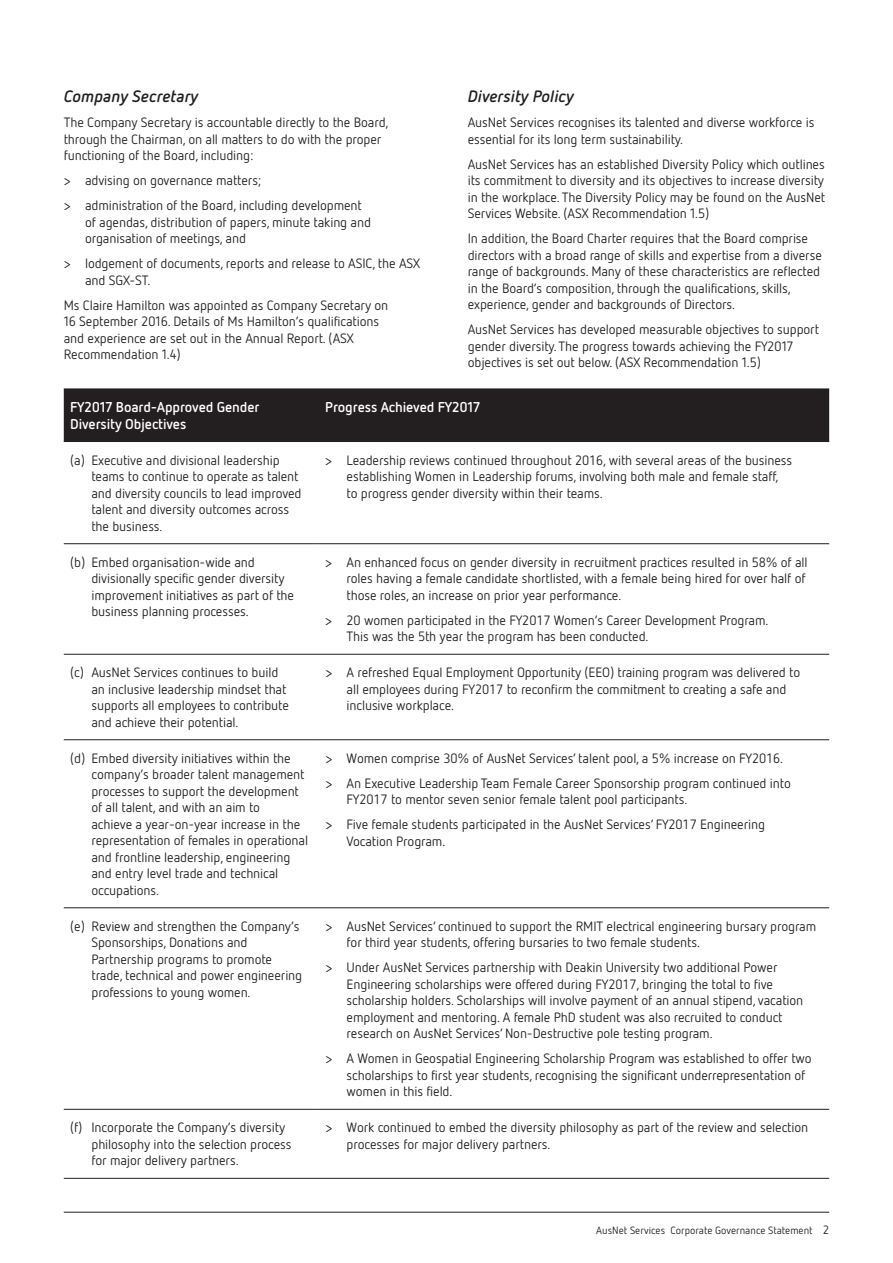
<style>
.page{position:relative;width:893px;height:1263px;background:#fff}
.page>*{position:absolute;margin:0;border:0;box-sizing:border-box;transform-origin:0 0}
.t1{font:italic 700 16.5px "Netto OT";color:#231f20}
.t2{font:700 14.25px/16.5px "Netto OT";letter-spacing:-.01em;color:#fff}
.t3{font:13.5px/16.5px "Netto OT";letter-spacing:-.01em;color:#231f20}
.t4{font:10.5px "Netto OT";color:#231f20}
.s1{font-size:12px}
</style>
<div class="page">
<hr style="left:64px;top:1212px;width:765px;height:1px;background:#231f20">
<div style="left:64px;top:388px;width:765px;height:53px;background:#231f20"></div>
<hr style="left:64px;top:441px;width:255px;height:1px;background:#231f20">
<hr style="left:319px;top:441px;width:510px;height:1px;background:#231f20">
<hr style="left:64px;top:739px;width:255px;height:1px;background:#231f20">
<hr style="left:319px;top:739px;width:510px;height:1px;background:#231f20">
<hr style="left:64px;top:1109px;width:255px;height:1px;background:#231f20">
<hr style="left:319px;top:1109px;width:510px;height:1px;background:#231f20">
<hr style="left:64px;top:1178px;width:255px;height:1px;background:#231f20">
<hr style="left:319px;top:1178px;width:510px;height:1px;background:#231f20">
<hr style="left:64px;top:543px;width:255px;height:1px;background:#231f20">
<hr style="left:64px;top:654px;width:255px;height:1px;background:#231f20">
<hr style="left:319px;top:543px;width:510px;height:1px;background:#231f20">
<hr style="left:319px;top:654px;width:510px;height:1px;background:#231f20">
<hr style="left:64px;top:907px;width:255px;height:1px;background:#231f20">
<hr style="left:319px;top:907px;width:510px;height:1px;background:#231f20">
<p class="t1" style="left:64px;top:86px;width:136px">Company Secretary</p>
<p class="t3" style="left:64px;top:114px;width:326px">The Company Secretary is accountable directly to the Board, through the Chairman, on all matters to do with the proper functioning of the Board, including:</p>
<p class="t3" style="left:64px;top:168px;width:300px;line-height:25px">&gt; advising on governance matters;<br>&gt; administration of the Board, including development</p>
<p class="t3" style="left:85px;top:213px;width:288px">of agendas, distribution of papers, minute taking and organisation of meetings, and</p>
<p class="t3" style="left:85px;top:255px;width:337px;text-indent:-21px">&gt; lodgement of documents, reports and release to ASIC, the ASX and SGX-ST.</p>
<p class="t3" style="left:64px;top:296px;width:326px">Ms Claire Hamilton was appointed as Company Secretary on 16 September 2016. Details of Ms Hamilton’s qualifications and experience are set out in the Annual Report. (ASX Recommendation 1.4)</p>
<p class="t1" style="left:468px;top:86px;width:107px">Diversity Policy</p>
<p class="t3" style="left:468px;top:114px;width:348px">AusNet Services recognises its talented and diverse workforce is essential for its long term sustainability.</p>
<p class="t3" style="left:468px;top:155px;width:359px;text-align:justify">AusNet Services has an established Diversity Policy which outlines its commitment to diversity and its objectives to increase diversity in the workplace. The Diversity Policy may be found on the AusNet Services Website. (ASX Recommendation 1.5)</p>
<p class="t3" style="left:468px;top:230px;width:356px">In addition, the Board Charter requires that the Board comprise directors with a broad range of skills and expertise from a diverse range of backgrounds. Many of these characteristics are reflected in the Board’s composition, through the qualifications, skills, experience, gender and backgrounds of Directors.</p>
<p class="t3" style="left:468px;top:321px;width:353px">AusNet Services has developed measurable objectives to support gender diversity. The progress towards achieving the FY2017 objectives is set out below. (ASX Recommendation 1.5)</p>
<p class="t2" style="left:70px;top:399px;width:191px">FY2017 Board-Approved Gender<br>Diversity Objectives</p>
<p class="t2" style="left:325px;top:399px;width:156px">Progress Achieved FY2017</p>
<p class="t3" style="left:91px;top:452px;width:212px;text-indent:-21px">(a) Executive and divisional leadership teams to continue to operate as talent and diversity councils to lead improved talent and diversity outcomes across the business.</p>
<p class="t3" style="left:347px;top:452px;width:447px;text-indent:-21px">&gt; Leadership reviews continued throughout 2016, with several areas of the business establishing Women in Leadership forums, involving both male and female staff, to progress gender diversity within their teams.</p>
<p class="t3" style="left:91px;top:554px;width:204px;text-indent:-21px">(b) Embed organisation-wide and divisionally specific gender diversity improvement initiatives as part of the business planning processes.</p>
<p class="t3" style="left:347px;top:554px;width:463px;text-indent:-21px">&gt; An enhanced focus on gender diversity in recruitment practices resulted in 58% of all roles having a female candidate shortlisted, with a female being hired for over half of those roles, an increase on prior year performance.</p>
<p class="t3" style="left:347px;top:612px;width:423px;text-indent:-21px">&gt; 20 women participated in the FY2017 Women’s Career Development Program.<br>This was the 5th year the program has been conducted.</p>
<p class="t3" style="left:91px;top:664px;width:199px;text-indent:-21px">(c) AusNet Services continues to build an inclusive leadership mindset that supports all employees to contribute and achieve their potential.</p>
<p class="t3" style="left:347px;top:664px;width:455px;text-indent:-21px">&gt; A refreshed Equal Employment Opportunity (EEO) training program was delivered to all employees during FY2017 to reconfirm the commitment to creating a safe and inclusive workplace.</p>
<p class="t3" style="left:91px;top:750px;width:218px;text-indent:-21px">(d) Embed diversity initiatives within the company’s broader talent management processes to support the development of all talent, and with an aim to<br>achieve a year-on-year increase in the representation of females in operational and frontline leadership, engineering and entry level trade and technical occupations.</p>
<p class="t3" style="left:325px;top:745px;width:467px;line-height:25px">&gt; Women comprise 30% of AusNet Services’ talent pool, a 5% increase on FY2016. &gt; An Executive Leadership Team Female Career Sponsorship program continued into</p>
<p class="t3" style="left:325px;top:787px;width:441px;line-height:25px;text-indent:21px">FY2017 to mentor seven senior female talent pool participants.<br>&gt; Five female students participated in the AusNet Services’ FY2017 Engineering</p>
<p class="t3" style="left:347px;top:833px;width:100px">Vocation Program.</p>
<p class="t3" style="left:91px;top:918px;width:212px;text-indent:-21px">(e) Review and strengthen the Company’s Sponsorships, Donations and Partnership programs to promote trade, technical and power engineering professions to young women.</p>
<p class="t3" style="left:347px;top:918px;width:471px;text-indent:-21px">&gt; AusNet Services’ continued to support the RMIT electrical engineering bursary program for third year students, offering bursaries to two female students.</p>
<p class="t3" style="left:347px;top:959px;width:458px;text-indent:-21px">&gt; Under AusNet Services partnership with Deakin University two additional Power Engineering scholarships were offered during FY2017, bringing the total to five scholarship holders. Scholarships will involve payment of an annual stipend, vacation employment and mentoring. A female PhD student was also recruited to conduct research on AusNet Services’ Non-Destructive pole testing program.</p>
<p class="t3" style="left:347px;top:1050px;width:467px;text-indent:-21px">&gt; A Women in Geospatial Engineering Scholarship Program was established to offer two scholarships to first year students, recognising the significant underrepresentation of women in this field.</p>
<p class="t3" style="left:91px;top:1119px;width:202px;text-indent:-21px">(f) Incorporate the Company’s diversity philosophy into the selection process for major delivery partners.</p>
<p class="t3" style="left:347px;top:1119px;width:463px;text-indent:-21px">&gt; Work continued to embed the diversity philosophy as part of the review and selection processes for major delivery partners.</p>
<p class="t4" style="left:596px;top:1224px;width:234px">AusNet Services Corporate Governance Statement <span class="s1">2</span></p>
</div>
